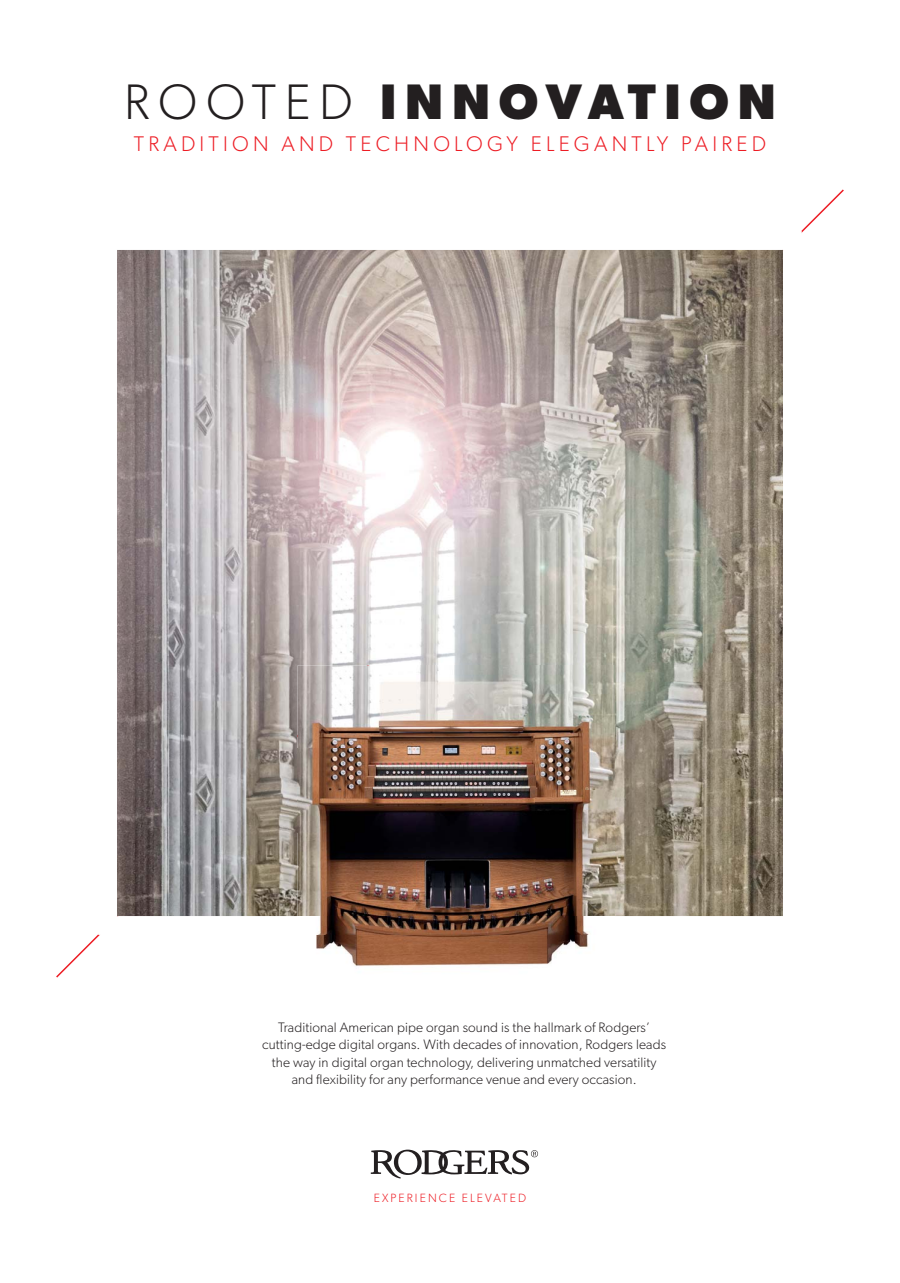
<style>
.page{position:relative;width:900px;height:1283px;background:#fff}
.page>*{position:absolute;margin:0;border:0;box-sizing:border-box;transform-origin:0 0}
.t1{font:700 50px "Gibson";letter-spacing:.175em;color:#231f20}
.t2{font:300 21.25px "Gibson";letter-spacing:.2em;color:#ed1c24}
.t3{font:300 13.75px/17.5px "Gibson";letter-spacing:.01em;color:#231f20;text-align:center}
.t4{font:300 12px "Gibson";letter-spacing:.175em;color:#ed1c24}
.s1{font-weight:300}
</style>
<div class="page">
<svg style="left:371px;top:1149px;width:167px;height:29px"></svg>
<svg style="left:98px;top:231px;width:704px;height:704px"></svg>
<img style="left:297px;top:665px;width:318px;height:301px">
<h1 class="t1" style="left:124px;top:72px;width:653px"><span class="s1">ROOTED</span> INNOVATION</h1>
<h2 class="t2" style="left:134px;top:137px;width:634px">TRADITION AND TECHNOLOGY ELEGANTLY PAIRED</h2>
<p class="t3" style="left:262px;top:1019px;width:405px">Traditional American pipe organ sound is the hallmark of Rodgers’ cutting-edge digital organs. With decades of innovation, Rodgers leads the way in digital organ technology, delivering unmatched versatility and flexibility for any performance venue and every occasion.</p>
<p class="t4" style="left:374px;top:1193px;width:154px">EXPERIENCE ELEVATED</p>
</div>
